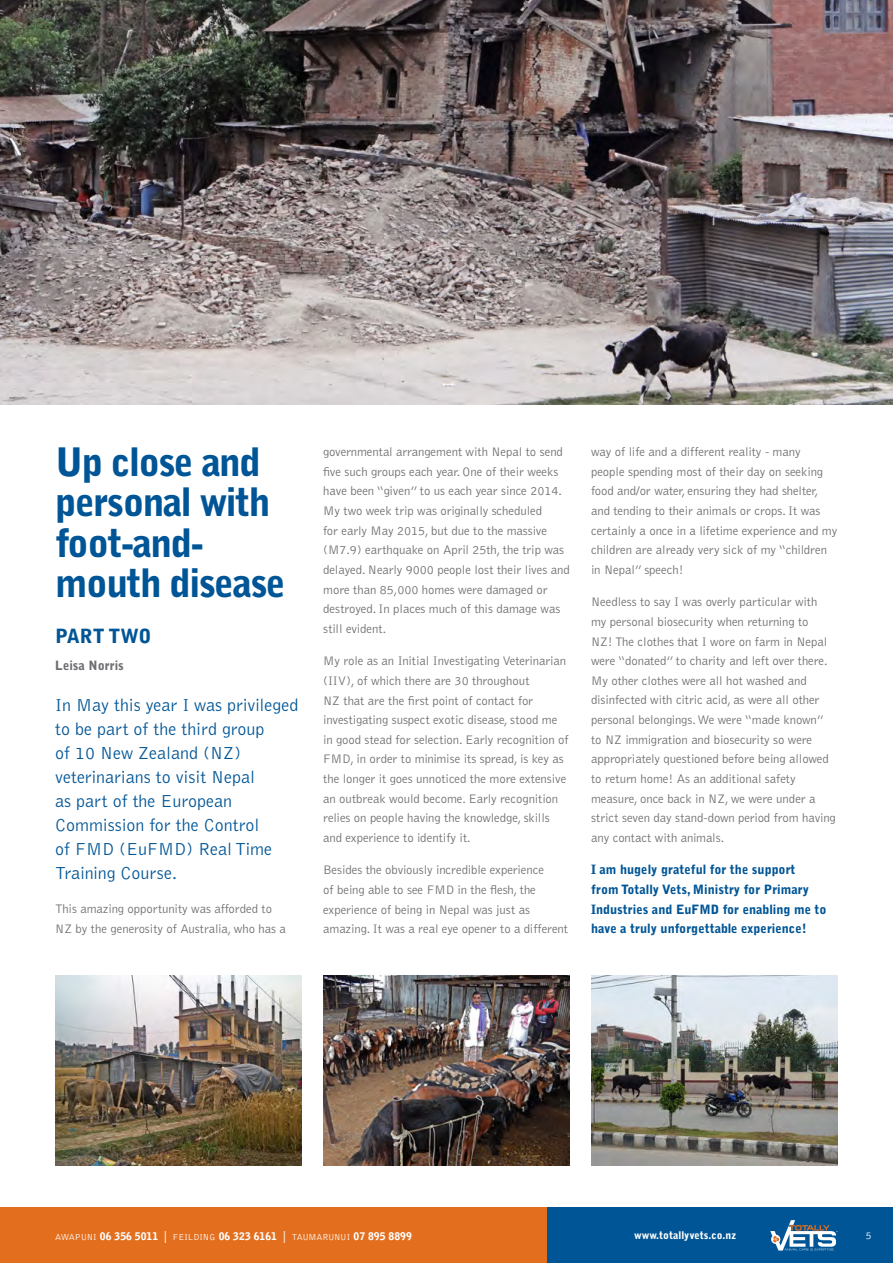
<style>
.page{position:relative;width:893px;height:1263px;background:#fff}
.page>*{position:absolute;margin:0;border:0;box-sizing:border-box;transform-origin:0 0}
.t1{font:900 39px/40.3px "Bell Gothic Std";letter-spacing:-.04em;color:#005596}
.t2{font:900 19.5px "Bell Gothic Std";color:#005596}
.t3{font:300 18px/23.9px "Bell Gothic Std";color:#005596}
.t4{font:300 12.75px/19.6px "Bell Gothic Std";letter-spacing:-.005em;color:#6d6e71}
.t5{font:900 12.75px/19.6px "Bell Gothic Std";color:#005596}
.t6{font:900 12.75px "Bell Gothic Std";color:#6d6e71}
.t7{font:900 10.5px "Bell Gothic Std";color:#fff}
.t8{font:300 10.5px "Bell Gothic Std";color:#fff}
.s1{font-weight:300;font-size:9px}
.s2{font-weight:300;font-size:12px}
</style>
<div class="page">
<div style="left:0;top:1208px;width:548px;height:55px;background:#e36f1e"></div>
<div style="left:548px;top:1208px;width:345px;height:55px;background:#005596"></div>
<svg style="left:770px;top:1220px;width:68px;height:30px"></svg>
<img style="left:0;top:0;width:893px;height:404px">
<img style="left:591px;top:976px;width:247px;height:189px">
<img style="left:55px;top:976px;width:247px;height:189px">
<img style="left:323px;top:976px;width:247px;height:189px">
<h1 class="t1" style="left:55px;top:442px;width:232px">Up close and personal with foot-and&shy;mouth disease</h1>
<h2 class="t2" style="left:55px;top:625px;width:98px">PART TWO</h2>
<p class="t6" style="left:55px;top:658px;width:70px">Leisa Norris</p>
<h3 class="t3" style="left:55px;top:694px;width:245px">In May this year I was privileged to be part of the third group<br>of 10 New Zealand (NZ) veterinarians to visit Nepal<br>as part of the European<br>Commission for the Control<br>of FMD (EuFMD) Real Time<br>Training Course.</h3>
<p class="t4" style="left:55px;top:898px;width:232px;line-height:20.9px">This amazing opportunity was afforded to<br>NZ by the generosity of Australia, who has a</p>
<p class="t4" style="left:323px;top:442px;width:248px">governmental arrangement with Nepal to send five such groups each year. One of their weeks have been “given” to us each year since 2014.<br>My two week trip was originally scheduled<br>for early May 2015, but due to the massive (M7.9) earthquake on April 25th, the trip was delayed. Nearly 9000 people lost their lives and more than 85,000 homes were damaged or destroyed. In places much of this damage was still evident.</p>
<p class="t4" style="left:323px;top:651px;width:247px">My role as an Initial Investigating Veterinarian (IIV), of which there are 30 throughout<br>NZ that are the first point of contact for investigating suspect exotic disease, stood me in good stead for selection. Early recognition of FMD, in order to minimise its spread, is key as the longer it goes unnoticed the more extensive an outbreak would become. Early recognition relies on people having the knowledge, skills and experience to identify it.</p>
<p class="t4" style="left:323px;top:861px;width:246px">Besides the obviously incredible experience<br>of being able to see FMD in the flesh, the experience of being in Nepal was just as amazing. It was a real eye opener to a different</p>
<p class="t4" style="left:591px;top:442px;width:248px">way of life and a different reality - many people spending most of their day on seeking food and/or water, ensuring they had shelter, and tending to their animals or crops. It was certainly a once in a lifetime experience and my children are already very sick of my “children in Nepal” speech!</p>
<p class="t4" style="left:591px;top:592px;width:246px">Needless to say I was overly particular with my personal biosecurity when returning to<br>NZ! The clothes that I wore on farm in Nepal were “donated” to charity and left over there.<br>My other clothes were all hot washed and disinfected with citric acid, as were all other personal belongings. We were “made known” to NZ immigration and biosecurity so were appropriately questioned before being allowed to return home! As an additional safety measure, once back in NZ, we were under a strict seven day stand-down period from having any contact with animals.</p>
<p class="t5" style="left:591px;top:860px;width:237px">I am hugely grateful for the support<br>from Totally Vets, Ministry for Primary Industries and EuFMD for enabling me to have a truly unforgettable experience!</p>
<p class="t7" style="left:55px;top:1230px;width:358px"><span class="s1">AWAPUNI</span> 06 356 5011 <span class="s2">|</span> <span class="s1">FEILDING</span> 06 323 6161 <span class="s2">|</span> <span class="s1">TAUMARUNUI</span> 07 895 8899</p>
<p class="t7" style="left:634px;top:1229px;width:103px">www.totallyvets.co.nz</p>
<p class="t8" style="left:866px;top:1230px;width:7px">5</p>
</div>
